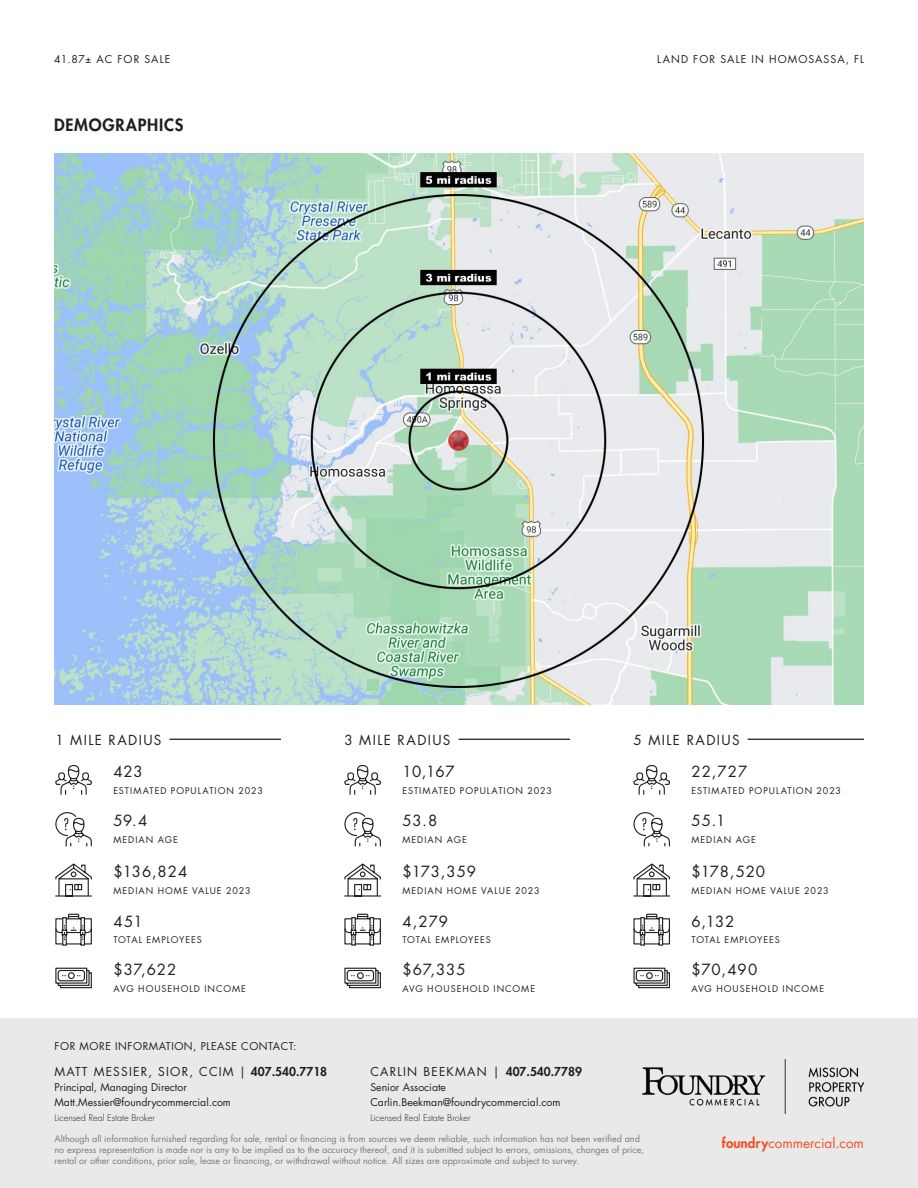
<style>
.page{position:relative;width:918px;height:1188px;background:#fff}
.page>*{position:absolute;margin:0;border:0;box-sizing:border-box;transform-origin:0 0}
.t1{font:800 16.5px "Futura Std";letter-spacing:.05em;color:#231f20}
.t2{font:15px "Futura Std";letter-spacing:.055em;color:#231f20}
.t3{font:13.5px "Futura Std";letter-spacing:.105em;color:#231f20}
.t4{font:13.5px "Futura Std";color:#f15122}
.t5{font:12px "Futura Std";letter-spacing:.1em;color:#231f20}
.t6{font:10.5px/15px "Futura Std";color:#231f20}
.t7{font:10.5px "Futura Std";letter-spacing:.05em;color:#231f20}
.t8{font:10.5px "Futura Std";letter-spacing:.105em;color:#231f20}
.t9{font:10.5px "Futura Std";letter-spacing:.095em;color:#231f20}
.t10{font:9px/10.8px "Futura Std";color:#7b797c}
.t11{font:9px "Futura Std";letter-spacing:.11em;color:#231f20}
.t12{font:300 9px "Futura Std";color:#231f20}
.t13{font:9px "Futura Std";letter-spacing:.09em;color:#231f20}
.s1{font-weight:800}
</style>
<div class="page">
<div style="left:0;top:1018px;width:918px;height:170px;background:#e9e9e9"></div>
<img style="left:642px;top:1059px;width:222px;height:55px">
<img style="left:54px;top:153px;width:810px;height:551px">
<hr style="left:170px;top:739px;width:111px;height:1px;background:#231f20">
<svg style="left:55px;top:765px;width:37px;height:30px"></svg>
<svg style="left:55px;top:812px;width:37px;height:35px"></svg>
<svg style="left:55px;top:863px;width:37px;height:34px"></svg>
<svg style="left:55px;top:913px;width:37px;height:33px"></svg>
<svg style="left:55px;top:967px;width:37px;height:22px"></svg>
<hr style="left:459px;top:739px;width:111px;height:1px;background:#231f20">
<svg style="left:344px;top:765px;width:37px;height:30px"></svg>
<svg style="left:344px;top:812px;width:37px;height:35px"></svg>
<svg style="left:344px;top:863px;width:37px;height:34px"></svg>
<svg style="left:344px;top:913px;width:37px;height:33px"></svg>
<svg style="left:344px;top:967px;width:37px;height:22px"></svg>
<hr style="left:748px;top:739px;width:116px;height:1px;background:#231f20">
<svg style="left:633px;top:765px;width:37px;height:30px"></svg>
<svg style="left:633px;top:812px;width:37px;height:35px"></svg>
<svg style="left:633px;top:863px;width:37px;height:34px"></svg>
<svg style="left:633px;top:913px;width:37px;height:33px"></svg>
<svg style="left:633px;top:967px;width:37px;height:22px"></svg>
<p class="t9" style="left:54px;top:52px;width:118px">41.87± AC FOR SALE</p>
<p class="t8" style="left:657px;top:52px;width:208px">LAND FOR SALE IN HOMOSASSA, FL</p>
<p class="t1" style="left:54px;top:114px;width:131px">DEMOGRAPHICS</p>
<p class="t3" style="left:55px;top:731px;width:108px">1 MILE RADIUS</p>
<p class="t2" style="left:113px;top:762px;width:31px">423</p>
<p class="t11" style="left:113px;top:784px;width:151px">ESTIMATED POPULATION 2023</p>
<p class="t2" style="left:113px;top:811px;width:35px">59.4</p>
<p class="t11" style="left:113px;top:834px;width:66px">MEDIAN AGE</p>
<p class="t2" style="left:113px;top:862px;width:75px">$136,824</p>
<p class="t11" style="left:113px;top:885px;width:139px">MEDIAN HOME VALUE 2023</p>
<p class="t2" style="left:113px;top:912px;width:31px">451</p>
<p class="t13" style="left:113px;top:934px;width:90px">TOTAL EMPLOYEES</p>
<p class="t2" style="left:113px;top:960px;width:64px">$37,622</p>
<p class="t11" style="left:113px;top:983px;width:134px">AVG HOUSEHOLD INCOME</p>
<p class="t3" style="left:344px;top:731px;width:108px">3 MILE RADIUS</p>
<p class="t2" style="left:402px;top:762px;width:54px">10,167</p>
<p class="t11" style="left:402px;top:784px;width:151px">ESTIMATED POPULATION 2023</p>
<p class="t2" style="left:402px;top:811px;width:36px">53.8</p>
<p class="t11" style="left:402px;top:834px;width:66px">MEDIAN AGE</p>
<p class="t2" style="left:402px;top:862px;width:75px">$173,359</p>
<p class="t11" style="left:402px;top:885px;width:139px">MEDIAN HOME VALUE 2023</p>
<p class="t2" style="left:402px;top:912px;width:47px">4,279</p>
<p class="t13" style="left:402px;top:934px;width:90px">TOTAL EMPLOYEES</p>
<p class="t2" style="left:402px;top:960px;width:65px">$67,335</p>
<p class="t11" style="left:402px;top:983px;width:134px">AVG HOUSEHOLD INCOME</p>
<p class="t7" style="left:55px;top:1039px;width:243px">FOR MORE INFORMATION, PLEASE CONTACT:</p>
<h3 class="t5" style="left:55px;top:1064px;width:274px">MATT MESSIER, SIOR, CCIM | <span class="s1">407.540.7718</span></h3>
<p class="t6" style="left:55px;top:1080px;width:178px">Principal, Managing Director<br>Matt.Messier@foundrycommercial.com</p>
<p class="t12" style="left:55px;top:1113px;width:102px">Licensed Real Estate Broker</p>
<h3 class="t5" style="left:370px;top:1064px;width:213px">CARLIN BEEKMAN | <span class="s1">407.540.7789</span></h3>
<p class="t6" style="left:370px;top:1080px;width:192px">Senior Associate<br>Carlin.Beekman@foundrycommercial.com</p>
<p class="t12" style="left:370px;top:1113px;width:102px">Licensed Real Estate Broker</p>
<p class="t3" style="left:633px;top:731px;width:108px">5 MILE RADIUS</p>
<p class="t2" style="left:692px;top:762px;width:57px">22,727</p>
<p class="t11" style="left:692px;top:784px;width:151px">ESTIMATED POPULATION 2023</p>
<p class="t2" style="left:692px;top:811px;width:35px">55.1</p>
<p class="t11" style="left:692px;top:834px;width:66px">MEDIAN AGE</p>
<p class="t2" style="left:692px;top:862px;width:75px">$178,520</p>
<p class="t11" style="left:692px;top:885px;width:139px">MEDIAN HOME VALUE 2023</p>
<p class="t2" style="left:692px;top:912px;width:44px">6,132</p>
<p class="t13" style="left:692px;top:934px;width:90px">TOTAL EMPLOYEES</p>
<p class="t2" style="left:692px;top:960px;width:67px">$70,490</p>
<p class="t11" style="left:692px;top:983px;width:134px">AVG HOUSEHOLD INCOME</p>
<p class="t10" style="left:55px;top:1134px;width:591px">Although all information furnished regarding for sale, rental or financing is from sources we deem reliable, such information has not been verified and no express representation is made nor is any to be implied as to the accuracy thereof, and it is submitted subject to errors, omissions, changes of price, rental or other conditions, prior sale, lease or financing, or withdrawal without notice. All sizes are approximate and subject to survey.</p>
<h3 class="t4" style="left:722px;top:1134px;width:144px"><span class="s1">foundry</span>commercial.com</h3>
</div>
